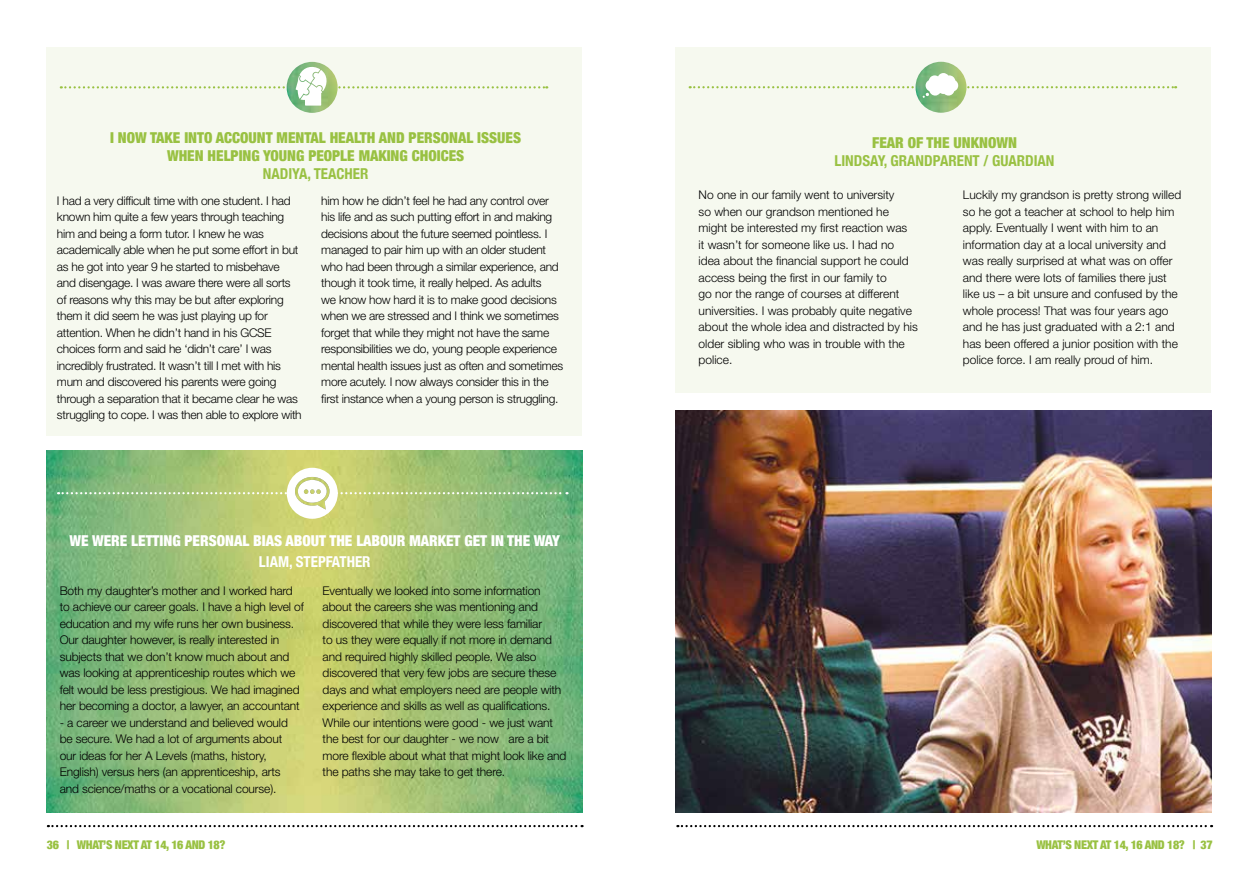
<style>
.page{position:relative;width:1259px;height:893px;background:#fff}
.page>*{position:absolute;margin:0;border:0;box-sizing:border-box;transform-origin:0 0}
.t1{font:900 condensed 15px/18px "Helvetica Neue";color:#99c142;text-align:center}
.t2{font:900 condensed 15px "Helvetica Neue";color:#fff}
.t3{font:700 condensed 15px "Helvetica Neue";color:#99c142}
.t4{font:700 condensed 15px "Helvetica Neue";color:#fff}
.t5{font:300 12px/16.5px "Helvetica Neue LT Std";letter-spacing:-.01em;color:#000}
.t6{font:900 condensed 12px "Helvetica Neue";letter-spacing:-.03em;color:#99c142}
</style>
<div class="page">
<div style="left:675px;top:47px;width:536px;height:345px;background:#f6f9ef"></div>
<img style="left:915px;top:62px;width:51px;height:51px;border-radius:26px">
<svg style="left:48px;top:825px;width:534px;height:2px"></svg>
<img style="left:676px;top:410px;width:535px;height:402px">
<svg style="left:689px;top:73px;width:487px;height:25px"></svg>
<svg style="left:677px;top:825px;width:535px;height:2px"></svg>
<div style="left:47px;top:47px;width:535px;height:389px;background:#f6f9ef"></div>
<img style="left:287px;top:62px;width:51px;height:51px;border-radius:26px">
<img style="left:47px;top:451px;width:536px;height:361px">
<div style="left:287px;top:468px;width:51px;height:51px;background:#fff;border-radius:50%"></div>
<svg style="left:61px;top:65px;width:486px;height:41px"></svg>
<svg style="left:58px;top:477px;width:509px;height:33px"></svg>
<img style="left:295px;top:477px;width:34px;height:33px">
<p class="t1" style="left:110px;top:128px;width:412px">I NOW TAKE INTO ACCOUNT MENTAL HEALTH AND PERSONAL ISSUES<br>WHEN HELPING YOUNG PEOPLE MAKING CHOICES</p>
<p class="t3" style="left:263px;top:161px;width:107px">NADIYA, TEACHER</p>
<p class="t5" style="left:57px;top:192px;width:246px">I had a very difficult time with one student. I had known him quite a few years through teaching him and being a form tutor. I knew he was academically able when he put some effort in but as he got into year 9 he started to misbehave and disengage. I was aware there were all sorts of reasons why this may be but after exploring them it did seem he was just playing up for attention. When he didn’t hand in his GCSE choices form and said he ‘didn’t care’ I was incredibly frustrated. It wasn’t till I met with his mum and discovered his parents were going through a separation that it became clear he was struggling to cope. I was then able to explore with</p>
<p class="t5" style="left:321px;top:192px;width:244px">him how he didn’t feel he had any control over his life and as such putting effort in and making decisions about the future seemed pointless. I managed to pair him up with an older student who had been through a similar experience, and though it took time, it really helped. As adults<br>we know how hard it is to make good decisions when we are stressed and I think we sometimes forget that while they might not have the same responsibilities we do, young people experience mental health issues just as often and sometimes more acutely. I now always consider this in the first instance when a young person is struggling.</p>
<p class="t2" style="left:70px;top:528px;width:492px">WE WERE LETTING PERSONAL BIAS ABOUT THE LABOUR MARKET GET IN THE WAY</p>
<p class="t4" style="left:259px;top:549px;width:113px">LIAM, STEPFATHER</p>
<p class="t5" style="left:60px;top:582px;width:246px">Both my daughter’s mother and I worked hard to achieve our career goals. I have a high level of education and my wife runs her own business.<br>Our daughter however, is really interested in subjects that we don’t know much about and was looking at apprenticeship routes which we felt would be less prestigious. We had imagined her becoming a doctor, a lawyer, an accountant</p>
<p class="t5" style="left:60px;top:714px;width:230px">- a career we understand and believed would be secure. We had a lot of arguments about our ideas for her A Levels (maths, history, English) versus hers (an apprenticeship, arts and science/maths or a vocational course).</p>
<p class="t5" style="left:323px;top:582px;width:245px">Eventually we looked into some information about the careers she was mentioning and discovered that while they were less familiar<br>to us they were equally if not more in demand and required highly skilled people. We also discovered that very few jobs are secure these days and what employers need are people with experience and skills as well as qualifications.<br>While our intentions were good - we just want the best for our daughter - we now are a bit more flexible about what that might look like and the paths she may take to get there.</p>
<p class="t1" style="left:872px;top:133px;width:146px">FEAR OF THE UNKNOWN</p>
<p class="t3" style="left:834px;top:149px;width:221px">LINDSAY, GRANDPARENT / GUARDIAN</p>
<p class="t5" style="left:698px;top:186px;width:221px">No one in our family went to university<br>so when our grandson mentioned he might be interested my first reaction was<br>it wasn’t for someone like us. I had no idea about the financial support he could access being the first in our family to<br>go nor the range of courses at different universities. I was probably quite negative about the whole idea and distracted by his older sibling who was in trouble with the police.</p>
<p class="t5" style="left:963px;top:186px;width:220px">Luckily my grandson is pretty strong willed so he got a teacher at school to help him apply. Eventually I went with him to an information day at a local university and was really surprised at what was on offer and there were lots of families there just like us – a bit unsure and confused by the whole process! That was four years ago and he has just graduated with a 2:1 and has been offered a junior position with the police force. I am really proud of him.</p>
<p class="t6" style="left:47px;top:835px;width:180px">36 | WHAT’S NEXT AT 14, 16 AND 18?</p>
<p class="t6" style="left:1036px;top:835px;width:178px">WHAT’S NEXT AT 14, 16 AND 18? | 37</p>
</div>
